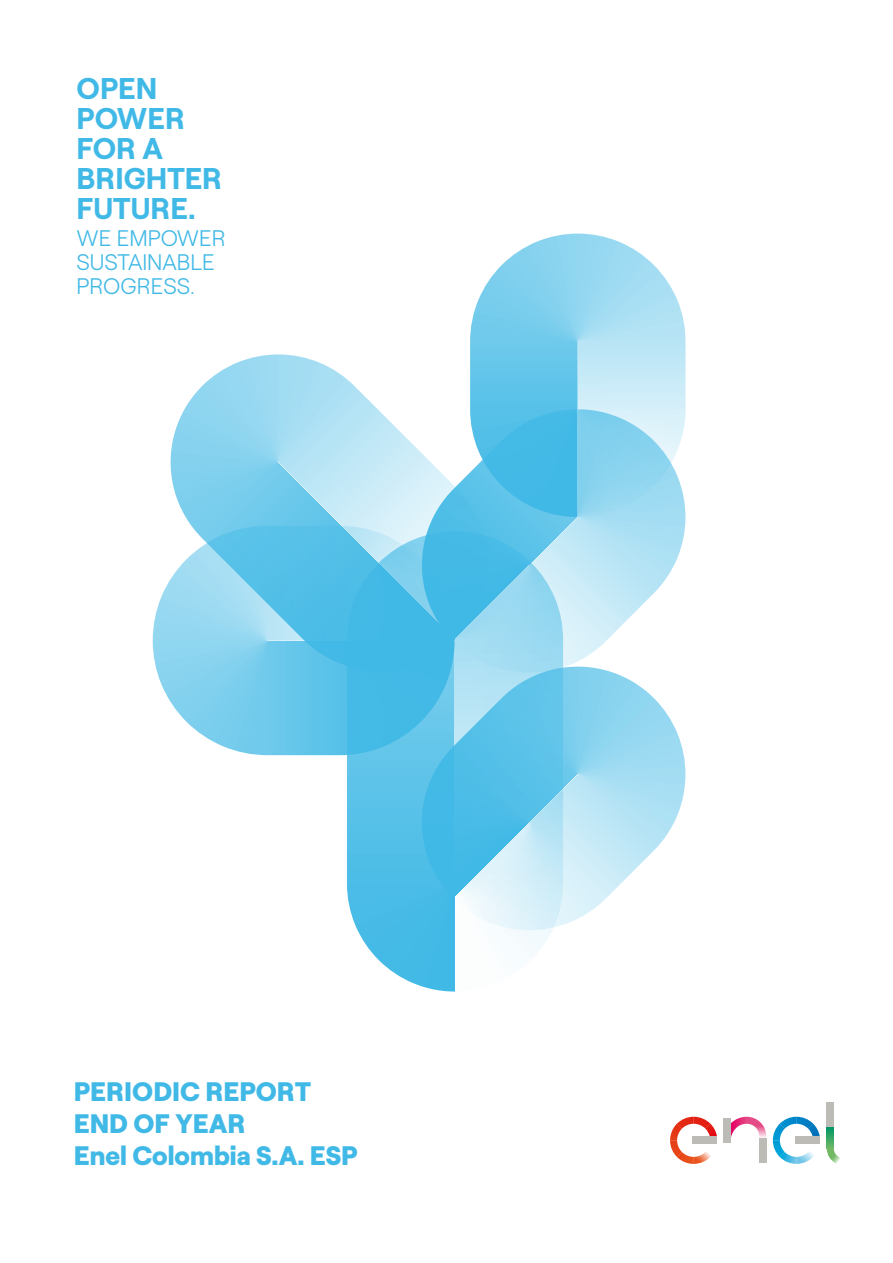
<style>
.page{position:relative;width:893px;height:1263px;background:#fff}
.page>*{position:absolute;margin:0;border:0;box-sizing:border-box;transform-origin:0 0}
.PURPOSE_01{font:700 30px/30px "Roobert ENEL";color:#41b9e6}
.t1{font:900 26.7px/32.1px "Roobert ENEL";color:#41b9e6}
.PURPOSE_02{font:300 22.5px/24px "Roobert ENEL";color:#41b9e6}
</style>
<div class="page">
<svg style="left:347px;top:755px;width:205px;height:236px"></svg>
<svg style="left:422px;top:673px;width:263px;height:257px;background:#9ddaf1"></svg>
<svg style="left:455px;top:517px;width:230px;height:156px"></svg>
<svg style="left:470px;top:234px;width:215px;height:283px;background:#92d6f0"></svg>
<svg style="left:171px;top:354px;width:316px;height:317px"></svg>
<svg style="left:153px;top:526px;width:302px;height:229px;background:#72cbec"></svg>
<svg style="left:670px;top:1117px;width:47px;height:47px"></svg>
<svg style="left:773px;top:1117px;width:47px;height:47px"></svg>
<svg style="left:827px;top:1127px;width:7px;height:21px"></svg>
<svg style="left:827px;top:1148px;width:13px;height:16px"></svg>
<svg style="left:731px;top:1117px;width:35px;height:21px"></svg>
<div style="left:724px;top:1119px;width:7px;height:24px;background:#bcbbb6"></div>
<div style="left:827px;top:1102px;width:7px;height:25px;background:#bcbbb6"></div>
<div style="left:759px;top:1138px;width:7px;height:25px;background:#bcbbb6"></div>
<div style="left:692px;top:1136px;width:25px;height:7px;background:#bcbbb6"></div>
<div style="left:795px;top:1136px;width:25px;height:7px;background:#bcbbb6"></div>
<p class="PURPOSE_01" style="left:77px;top:71px;width:147px">OPEN<br>POWER<br>FOR A<br>BRIGHTER<br>FUTURE.</p>
<p class="PURPOSE_02" style="left:77px;top:225px;width:151px">WE EMPOWER<br>SUSTAINABLE<br>PROGRESS.</p>
<p class="t1" style="left:74px;top:1073px;width:285px">PERIODIC REPORT<br>END OF YEAR<br>Enel Colombia S.A. ESP</p>
</div>
